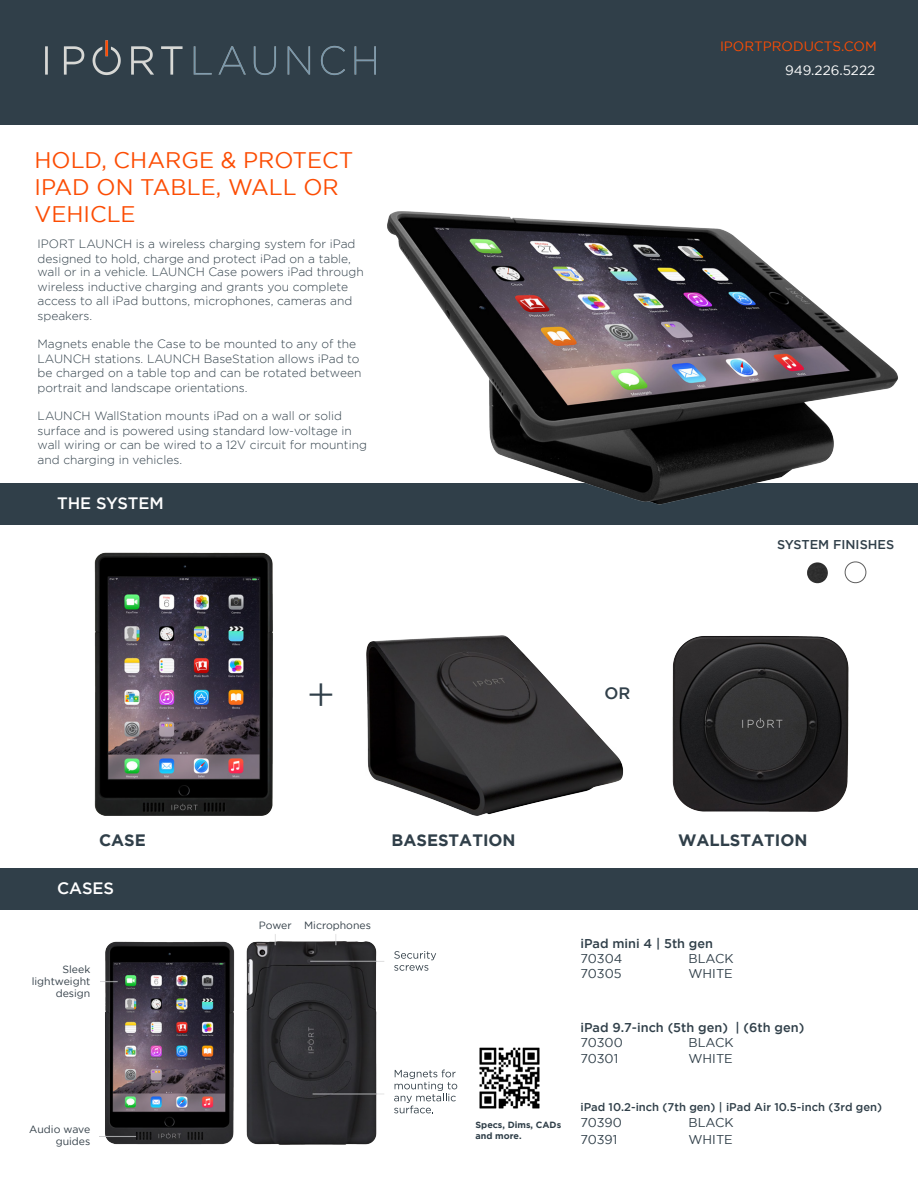
<style>
.page{position:relative;width:918px;height:1188px;background:#fff}
.page>*{position:absolute;margin:0;border:0;box-sizing:border-box;transform-origin:0 0}
.t1{font:300 46.5px "Gotham";color:#303f49}
.t2{font:22.5px/27px "Gotham";color:#fc4c03}
.t3{font:700 16.5px "Gotham";color:#303f49}
.t4{font:500 16.5px "Gotham";color:#fff}
.t5{font:500 16.5px "Gotham";color:#303f49}
.t6{font:13.5px "Gotham";color:#fc4c03}
.t7{font:13.5px "Gotham";color:#fff}
.t8{font:12.75px "Gotham";color:#303f49}
.t9{font:500 12.75px "Gotham";color:#303f49}
.t10{font:300 12px/15px "Gotham";color:#303f49}
.t11{font:500 11.25px "Gotham";color:#303f49}
.t12{font:10.5px/12px "Gotham";color:#333f48;text-align:right}
.t13{font:700 9px/10.5px "Gotham";color:#303f49}
</style>
<div class="page">
<div style="left:0;top:0;width:918px;height:125px;background:#303f49"></div>
<div style="left:0;top:483px;width:918px;height:42px;background:#303f49"></div>
<div style="left:0;top:868px;width:918px;height:42px;background:#303f49"></div>
<img style="left:387px;top:211px;width:511px;height:373px">
<img style="left:45px;top:40px;width:331px;height:36px">
<img style="left:99px;top:934px;width:285px;height:211px">
<img style="left:94px;top:552px;width:179px;height:264px">
<img style="left:366px;top:635px;width:258px;height:181px">
<img style="left:672px;top:635px;width:177px;height:177px">
<div style="left:11px;top:950px;width:89px;height:54px;background:#fff"></div>
<img style="left:479px;top:1047px;width:61px;height:62px">
<svg style="left:394px;top:951px;width:42px;height:20px"></svg>
<svg style="left:394px;top:1070px;width:63px;height:43px"></svg>
<h2 class="t2" style="left:34px;top:146px;width:320px">HOLD, CHARGE &amp; PROTECT<br>IPAD ON TABLE, WALL OR<br>VEHICLE</h2>
<p class="t10" style="left:38px;top:236px;width:320px">IPORT LAUNCH is a wireless charging system for iPad designed to hold, charge and protect iPad on a table,</p>
<p class="t10" style="left:38px;top:264px;width:328px">wall or in a vehicle. LAUNCH Case powers iPad through wireless inductive charging and grants you complete</p>
<p class="t10" style="left:38px;top:293px;width:316px">access to all iPad buttons, microphones, cameras and speakers.</p>
<p class="t10" style="left:38px;top:336px;width:324px">Magnets enable the Case to be mounted to any of the<br>LAUNCH stations. LAUNCH BaseStation allows iPad to</p>
<p class="t10" style="left:38px;top:365px;width:325px">be charged on a table top and can be rotated between portrait and landscape orientations.</p>
<p class="t10" style="left:38px;top:408px;width:316px">LAUNCH WallStation mounts iPad on a wall or solid surface and is powered using standard low-voltage in</p>
<p class="t10" style="left:38px;top:437px;width:331px">wall wiring or can be wired to a 12V circuit for mounting and charging in vehicles.</p>
<h3 class="t4" style="left:57px;top:493px;width:108px">THE SYSTEM</h3>
<h1 class="t1" style="left:306px;top:669px;width:31px">+</h1>
<p class="t6" style="left:720px;top:38px;width:158px">IPORTPRODUCTS.COM</p>
<p class="t7" style="left:785px;top:63px;width:92px">949.226.5222</p>
<h3 class="t5" style="left:604px;top:684px;width:27px">OR</h3>
<p class="t9" style="left:777px;top:537px;width:119px">SYSTEM FINISHES</p>
<h3 class="t3" style="left:99px;top:831px;width:48px">CASE</h3>
<h3 class="t3" style="left:392px;top:831px;width:126px">BASESTATION</h3>
<h3 class="t3" style="left:678px;top:831px;width:131px">WALLSTATION</h3>
<h3 class="t4" style="left:57px;top:879px;width:59px">CASES</h3>
<p class="t12" style="left:32px;top:963px;width:60px">Sleek lightweight design</p>
<p class="t12" style="left:29px;top:1123px;width:63px">Audio wave guides</p>
<p class="t12" style="left:259px;top:919px;width:114px">Power Microphones</p>
<p class="t13" style="left:476px;top:1119px;width:87px">Specs, Dims, CADs and more.</p>
<p class="t9" style="left:581px;top:936px;width:134px">iPad mini 4 | 5th gen</p>
<p class="t8" style="left:581px;top:951px;width:43px">70304</p>
<p class="t8" style="left:689px;top:951px;width:47px">BLACK</p>
<p class="t8" style="left:581px;top:966px;width:43px">70305</p>
<p class="t8" style="left:689px;top:966px;width:46px">WHITE</p>
<p class="t9" style="left:580px;top:1020px;width:225px">iPad 9.7-inch (5th gen) | (6th gen)</p>
<p class="t8" style="left:580px;top:1035px;width:44px">70300</p>
<p class="t8" style="left:688px;top:1035px;width:47px">BLACK</p>
<p class="t8" style="left:580px;top:1052px;width:39px">70301</p>
<p class="t8" style="left:689px;top:1052px;width:46px">WHITE</p>
<p class="t11" style="left:580px;top:1101px;width:303px">iPad 10.2-inch (7th gen) | iPad Air 10.5-inch (3rd gen)</p>
<p class="t8" style="left:580px;top:1116px;width:43px">70390</p>
<p class="t8" style="left:689px;top:1116px;width:47px">BLACK</p>
<p class="t8" style="left:581px;top:1132px;width:38px">70391</p>
<p class="t8" style="left:689px;top:1132px;width:46px">WHITE</p>
</div>
